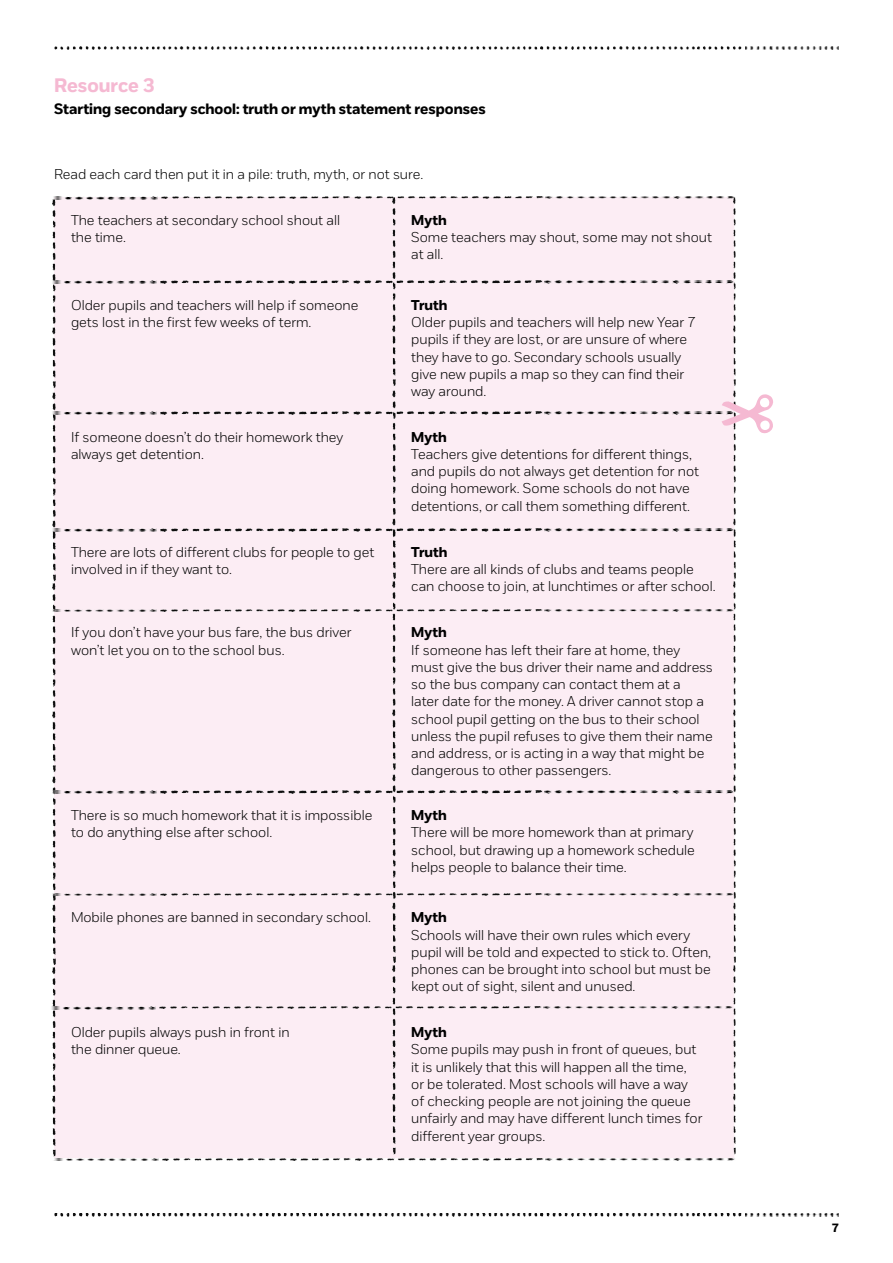
<style>
.page{position:relative;width:893px;height:1263px;background:#fff}
.page>*{position:absolute;margin:0;border:0;box-sizing:border-box;transform-origin:0 0}
.t1{font:700 19.5px "NSPCC";color:#f5b9d2}
.t2{font:700 15px "NSPCC";color:#000}
.t3{font:300 14.25px/17.2px "NSPCC";color:#000}
.t4{font:700 14.25px "NSPCC";color:#000}
.t5{font:700 12px "NSPCC";color:#000}
</style>
<div class="page">
<img style="left:54px;top:47px;width:688px;height:3px">
<img style="left:745px;top:47px;width:94px;height:3px">
<img style="left:54px;top:1213px;width:688px;height:3px">
<img style="left:745px;top:1213px;width:94px;height:3px">
<div style="left:54px;top:197px;width:680px;height:961px;background:#fcedf4"></div>
<img style="left:393px;top:199px;width:2px;height:381px">
<img style="left:393px;top:582px;width:2px;height:381px">
<img style="left:393px;top:966px;width:2px;height:192px">
<img style="left:53px;top:200px;width:2px;height:382px">
<img style="left:53px;top:584px;width:2px;height:381px">
<img style="left:53px;top:968px;width:2px;height:190px">
<img style="left:733px;top:198px;width:3px;height:381px">
<img style="left:733px;top:582px;width:3px;height:381px">
<img style="left:733px;top:966px;width:3px;height:192px">
<img style="left:161px;top:196px;width:382px;height:3px">
<img style="left:545px;top:196px;width:190px;height:3px">
<img style="left:53px;top:196px;width:104px;height:3px">
<img style="left:161px;top:281px;width:381px;height:2px">
<img style="left:545px;top:281px;width:189px;height:2px">
<img style="left:52px;top:281px;width:105px;height:2px">
<img style="left:161px;top:411px;width:381px;height:3px">
<img style="left:545px;top:411px;width:177px;height:3px">
<img style="left:52px;top:412px;width:105px;height:2px">
<img style="left:161px;top:529px;width:381px;height:2px">
<img style="left:545px;top:529px;width:189px;height:2px">
<img style="left:52px;top:529px;width:105px;height:2px">
<img style="left:161px;top:609px;width:381px;height:3px">
<img style="left:545px;top:609px;width:189px;height:3px">
<img style="left:52px;top:609px;width:105px;height:3px">
<img style="left:161px;top:791px;width:381px;height:2px">
<img style="left:545px;top:791px;width:189px;height:2px">
<img style="left:52px;top:791px;width:105px;height:2px">
<img style="left:161px;top:893px;width:381px;height:3px">
<img style="left:545px;top:893px;width:189px;height:3px">
<img style="left:52px;top:893px;width:105px;height:3px">
<svg style="left:722px;top:394px;width:51px;height:40px"></svg>
<img style="left:162px;top:1158px;width:382px;height:3px">
<img style="left:546px;top:1158px;width:189px;height:3px">
<img style="left:54px;top:1158px;width:104px;height:3px">
<img style="left:160px;top:1006px;width:381px;height:3px">
<img style="left:543px;top:1006px;width:190px;height:3px">
<img style="left:51px;top:1006px;width:105px;height:3px">
<h1 class="t1" style="left:54px;top:74px;width:102px">Resource 3</h1>
<p class="t2" style="left:54px;top:100px;width:433px">Starting secondary school: truth or myth statement responses</p>
<p class="t3" style="left:54px;top:165px;width:371px">Read each card then put it in a pile: truth, myth, or not sure.</p>
<p class="t3" style="left:71px;top:211px;width:271px">The teachers at secondary school shout all the time.</p>
<p class="t4" style="left:411px;top:211px;width:37px">Myth</p>
<p class="t3" style="left:411px;top:228px;width:302px">Some teachers may shout, some may not shout at all.</p>
<p class="t3" style="left:71px;top:296px;width:289px">Older pupils and teachers will help if someone gets lost in the first few weeks of term.</p>
<p class="t4" style="left:411px;top:296px;width:38px">Truth</p>
<p class="t3" style="left:411px;top:313px;width:286px">Older pupils and teachers will help new Year 7 pupils if they are lost, or are unsure of where they have to go. Secondary schools usually give new pupils a map so they can find their way around.</p>
<p class="t3" style="left:71px;top:428px;width:274px">If someone doesn’t do their homework they always get detention.</p>
<p class="t4" style="left:411px;top:428px;width:37px">Myth</p>
<p class="t3" style="left:411px;top:445px;width:289px">Teachers give detentions for different things, and pupils do not always get detention for not doing homework. Some schools do not have detentions, or call them something different.</p>
<p class="t3" style="left:71px;top:543px;width:305px">There are lots of different clubs for people to get involved in if they want to.</p>
<p class="t4" style="left:411px;top:543px;width:38px">Truth</p>
<p class="t3" style="left:411px;top:560px;width:306px">There are all kinds of clubs and teams people can choose to join, at lunchtimes or after school.</p>
<p class="t3" style="left:71px;top:624px;width:282px">If you don’t have your bus fare, the bus driver won’t let you on to the school bus.</p>
<p class="t4" style="left:411px;top:624px;width:37px">Myth</p>
<p class="t3" style="left:411px;top:641px;width:303px">If someone has left their fare at home, they must give the bus driver their name and address so the bus company can contact them at a<br>later date for the money. A driver cannot stop a school pupil getting on the bus to their school unless the pupil refuses to give them their name and address, or is acting in a way that might be dangerous to other passengers.</p>
<p class="t3" style="left:71px;top:806px;width:303px">There is so much homework that it is impossible to do anything else after school.</p>
<p class="t4" style="left:411px;top:806px;width:37px">Myth</p>
<p class="t3" style="left:411px;top:824px;width:285px;text-align:justify">There will be more homework than at primary school, but drawing up a homework schedule helps people to balance their time.</p>
<p class="t3" style="left:71px;top:908px;width:301px">Mobile phones are banned in secondary school.</p>
<p class="t4" style="left:411px;top:909px;width:37px">Myth</p>
<p class="t3" style="left:411px;top:926px;width:301px">Schools will have their own rules which every pupil will be told and expected to stick to. Often, phones can be brought into school but must be kept out of sight, silent and unused.</p>
<p class="t3" style="left:71px;top:1023px;width:220px">Older pupils always push in front in the dinner queue.</p>
<p class="t4" style="left:411px;top:1023px;width:37px">Myth</p>
<p class="t3" style="left:411px;top:1041px;width:293px">Some pupils may push in front of queues, but it is unlikely that this will happen all the time, or be tolerated. Most schools will have a way of checking people are not joining the queue unfairly and may have different lunch times for different year groups.</p>
<p class="t5" style="left:832px;top:1220px;width:9px">7</p>
</div>
